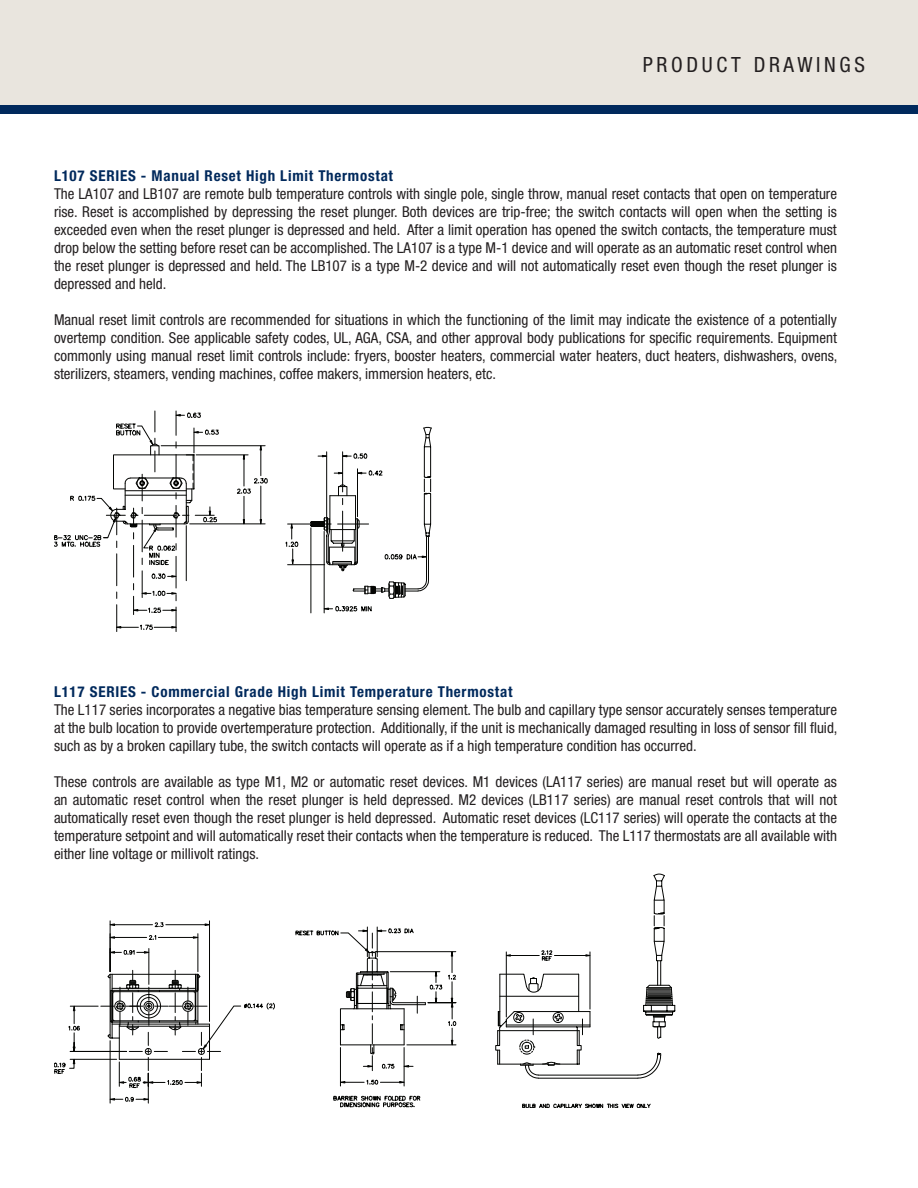
<style>
.page{position:relative;width:918px;height:1188px;background:#fff}
.page>*{position:absolute;margin:0;border:0;box-sizing:border-box;transform-origin:0 0}
.t1{font:condensed 21px "Helvetica Neue LT";letter-spacing:.175em;color:#231f20}
.t2{font:condensed 15px/18px "Helvetica Neue LT";color:#231f20;text-align:justify}
.t3{font:700 condensed 15px "Helvetica Neue LT";letter-spacing:.05em;color:#00295c}
</style>
<div class="page">
<div style="left:0;top:0;width:918px;height:108px;background:#e9e5de"></div>
<hr style="left:377px;top:927px;width:1px;height:30px;background:#040503">
<hr style="left:367px;top:927px;width:1px;height:30px;background:#040503">
<hr style="left:407px;top:1045px;width:49px;height:1px;background:#040503">
<hr style="left:375px;top:951px;width:81px;height:1px;background:#040503">
<hr style="left:390px;top:971px;width:50px;height:1px;background:#040503">
<hr style="left:393px;top:1002px;width:32px;height:1px;background:#040503">
<hr style="left:393px;top:1004px;width:32px;height:1px;background:#040503">
<hr style="left:340px;top:1048px;width:1px;height:38px;background:#040503">
<hr style="left:404px;top:1048px;width:1px;height:38px;background:#040503">
<svg style="left:333px;top:1079px;width:87px;height:29px"></svg>
<svg style="left:425px;top:951px;width:31px;height:95px"></svg>
<svg style="left:296px;top:928px;width:122px;height:143px"></svg>
<svg style="left:522px;top:1103px;width:129px;height:5px"></svg>
<svg style="left:495px;top:874px;width:180px;height:205px"></svg>
<hr style="left:554px;top:955px;width:32px;height:1px;background:#040503">
<svg style="left:54px;top:920px;width:221px;height:184px"></svg>
<div style="left:0;top:105px;width:918px;height:9px;background:#00295c"></div>
<hr style="left:288px;top:564px;width:37px;height:1px;background:#040503">
<hr style="left:288px;top:524px;width:30px;height:1px;background:#040503">
<svg style="left:54px;top:411px;width:214px;height:221px"></svg>
<svg style="left:310px;top:427px;width:122px;height:187px"></svg>
<svg style="left:285px;top:523px;width:14px;height:43px"></svg>
<p class="t1" style="left:643px;top:53px;width:224px">PRODUCT DRAWINGS</p>
<p class="t3" style="left:54px;top:167px;width:341px">L107 SERIES - Manual Reset High Limit Thermostat</p>
<p class="t2" style="left:54px;top:185px;width:785px">The LA107 and LB107 are remote bulb temperature controls with single pole, single throw, manual reset contacts that open on temperature rise. Reset is accomplished by depressing the reset plunger. Both devices are trip-free; the switch contacts will open when the setting is exceeded even when the reset plunger is depressed and held. After a limit operation has opened the switch contacts, the temperature must drop below the setting before reset can be accomplished. The LA107 is a type M-1 device and will operate as an automatic reset control when the reset plunger is depressed and held. The LB107 is a type M-2 device and will not automatically reset even though the reset plunger is depressed and held.</p>
<p class="t2" style="left:54px;top:311px;width:785px">Manual reset limit controls are recommended for situations in which the functioning of the limit may indicate the existence of a potentially overtemp condition. See applicable safety codes, UL, AGA, CSA, and other approval body publications for specific requirements. Equipment commonly using manual reset limit controls include: fryers, booster heaters, commercial water heaters, duct heaters, dishwashers, ovens, sterilizers, steamers, vending machines, coffee makers, immersion heaters, etc.</p>
<p class="t3" style="left:54px;top:683px;width:460px">L117 SERIES - Commercial Grade High Limit Temperature Thermostat</p>
<p class="t2" style="left:54px;top:701px;width:785px">The L117 series incorporates a negative bias temperature sensing element. The bulb and capillary type sensor accurately senses temperature at the bulb location to provide overtemperature protection. Additionally, if the unit is mechanically damaged resulting in loss of sensor fill fluid, such as by a broken capillary tube, the switch contacts will operate as if a high temperature condition has occurred.</p>
<p class="t2" style="left:54px;top:773px;width:785px">These controls are available as type M1, M2 or automatic reset devices. M1 devices (LA117 series) are manual reset but will operate as an automatic reset control when the reset plunger is held depressed. M2 devices (LB117 series) are manual reset controls that will not automatically reset even though the reset plunger is held depressed. Automatic reset devices (LC117 series) will operate the contacts at the temperature setpoint and will automatically reset their contacts when the temperature is reduced. The L117 thermostats are all available with either line voltage or millivolt ratings.</p>
</div>
